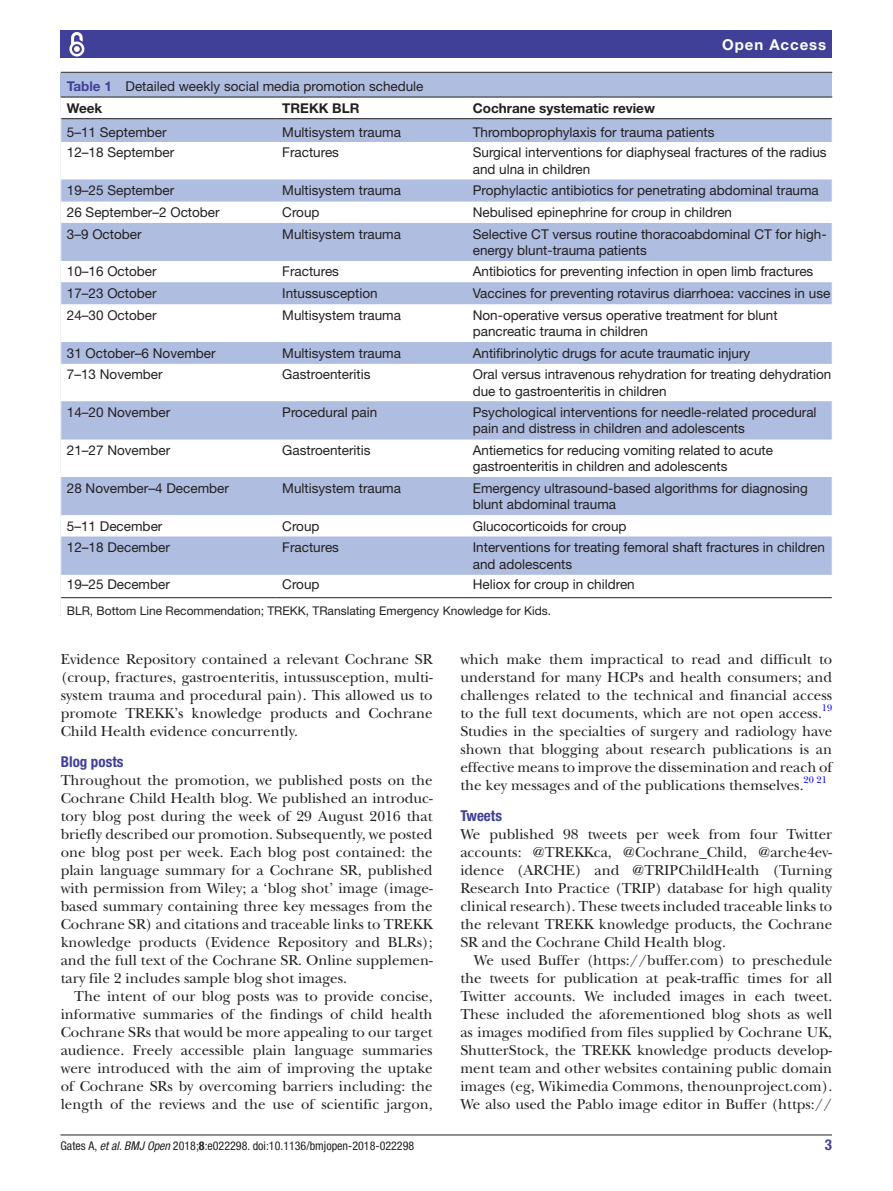
<style>
.page{position:relative;width:893px;height:1191px;background:#fff}
.page>*{position:absolute;margin:0;border:0;box-sizing:border-box;transform-origin:0 0}
.t1{font:15px/18px "New Baskerville";color:#231f20;text-align:justify}
.t2{font:700 condensed 15px "Helvetica Neue LT Std";color:#414099}
.t3{font:700 15px "Helvetica Neue LT Std";letter-spacing:.065em;color:#fff}
.t4{font:13.5px/16.2px "Helvetica Neue LT Std";color:#231f20}
.t5{font:700 13.5px "Helvetica Neue LT Std";color:#231f20}
.t6{font:12px "Helvetica Neue LT Std";color:#231f20}
.t7{font:condensed 12px "Helvetica Neue LT Std";color:#231f20}
.t8{font:9.9px "New Baskerville";color:#00f}
.s1{font-weight:700;color:#414099}
.s2{font-weight:700}
.s3{font-style:italic}
</style>
<div class="page">
<hr style="left:61px;top:1134px;width:771px;height:1px;background:#231f20">
<div style="left:61px;top:31px;width:771px;height:27px;background:#414099"></div>
<svg style="left:69px;top:32px;width:16px;height:25px"></svg>
<div style="left:61px;top:73px;width:771px;height:542px;background:#afbde1"></div>
<hr style="left:61px;top:72px;width:771px;height:1px;background:#231f20">
<div style="left:61px;top:98px;width:771px;height:516px;background:#fff"></div>
<svg style="left:61px;top:119px;width:771px;height:455px"></svg>
<hr style="left:61px;top:97px;width:215px;height:1px;background:#231f20">
<hr style="left:61px;top:118px;width:215px;height:1px;background:#231f20">
<hr style="left:276px;top:97px;width:191px;height:1px;background:#231f20">
<hr style="left:276px;top:118px;width:191px;height:1px;background:#231f20">
<hr style="left:467px;top:97px;width:365px;height:1px;background:#231f20">
<hr style="left:467px;top:118px;width:365px;height:1px;background:#231f20">
<hr style="left:276px;top:597px;width:191px;height:1px;background:#231f20">
<hr style="left:61px;top:597px;width:215px;height:1px;background:#231f20">
<hr style="left:467px;top:597px;width:365px;height:1px;background:#231f20">
<svg style="left:60px;top:97px;width:1px;height:45px"></svg>
<svg style="left:60px;top:180px;width:1px;height:43px"></svg>
<svg style="left:60px;top:261px;width:1px;height:43px"></svg>
<svg style="left:60px;top:342px;width:1px;height:22px"></svg>
<svg style="left:60px;top:515px;width:1px;height:21px"></svg>
<svg style="left:60px;top:574px;width:1px;height:41px"></svg>
<hr style="left:61px;top:614px;width:771px;height:2px;background:#fff">
<p class="t4" style="left:67px;top:75px;width:358px;line-height:22px"><span class="s1">Table 1</span> Detailed weekly social media promotion schedule<br><span class="s2">Week</span></p>
<p class="t5" style="left:282px;top:99px;width:79px">TREKK BLR</p>
<p class="t5" style="left:473px;top:99px;width:184px">Cochrane systematic review</p>
<p class="t3" style="left:722px;top:35px;width:106px">Open Access</p>
<p class="t4" style="left:67px;top:124px;width:101px">5–11 September</p>
<p class="t4" style="left:282px;top:124px;width:120px">Multisystem trauma</p>
<p class="t4" style="left:473px;top:124px;width:243px">Thromboprophylaxis for trauma patients</p>
<p class="t4" style="left:67px;top:144px;width:109px">12–18 September</p>
<p class="t4" style="left:282px;top:144px;width:58px">Fractures</p>
<p class="t4" style="left:473px;top:144px;width:355px">Surgical interventions for diaphyseal fractures of the radius and ulna in children</p>
<p class="t4" style="left:67px;top:182px;width:109px">19–25 September</p>
<p class="t4" style="left:282px;top:182px;width:120px">Multisystem trauma</p>
<p class="t4" style="left:473px;top:182px;width:348px">Prophylactic antibiotics for penetrating abdominal trauma</p>
<p class="t4" style="left:67px;top:204px;width:154px">26 September–2 October</p>
<p class="t4" style="left:282px;top:204px;width:39px">Croup</p>
<p class="t4" style="left:473px;top:204px;width:261px">Nebulised epinephrine for croup in children</p>
<p class="t4" style="left:67px;top:225px;width:76px">3–9 October</p>
<p class="t4" style="left:282px;top:225px;width:120px">Multisystem trauma</p>
<p class="t4" style="left:473px;top:225px;width:355px">Selective CT versus routine thoracoabdominal CT for high&shy;energy blunt-trauma patients</p>
<p class="t4" style="left:67px;top:263px;width:91px">10–16 October</p>
<p class="t4" style="left:282px;top:263px;width:58px">Fractures</p>
<p class="t4" style="left:473px;top:263px;width:342px">Antibiotics for preventing infection in open limb fractures</p>
<p class="t4" style="left:67px;top:285px;width:91px">17–23 October</p>
<p class="t4" style="left:282px;top:285px;width:97px">Intussusception</p>
<p class="t4" style="left:473px;top:285px;width:359px">Vaccines for preventing rotavirus diarrhoea: vaccines in use</p>
<p class="t4" style="left:67px;top:307px;width:91px">24–30 October</p>
<p class="t4" style="left:282px;top:307px;width:120px">Multisystem trauma</p>
<p class="t4" style="left:473px;top:307px;width:306px">Non-operative versus operative treatment for blunt pancreatic trauma in children</p>
<p class="t4" style="left:67px;top:344px;width:150px">31 October–6 November</p>
<p class="t4" style="left:282px;top:344px;width:120px">Multisystem trauma</p>
<p class="t4" style="left:473px;top:344px;width:279px">Antifibrinolytic drugs for acute traumatic injury</p>
<p class="t4" style="left:67px;top:366px;width:97px">7–13 November</p>
<p class="t4" style="left:282px;top:366px;width:90px">Gastroenteritis</p>
<p class="t4" style="left:473px;top:366px;width:360px">Oral versus intravenous rehydration for treating dehydration due to gastroenteritis in children</p>
<p class="t4" style="left:67px;top:404px;width:105px">14–20 November</p>
<p class="t4" style="left:282px;top:404px;width:97px">Procedural pain</p>
<p class="t4" style="left:473px;top:404px;width:345px">Psychological interventions for needle-related procedural pain and distress in children and adolescents</p>
<p class="t4" style="left:67px;top:442px;width:105px">21–27 November</p>
<p class="t4" style="left:282px;top:442px;width:90px">Gastroenteritis</p>
<p class="t4" style="left:473px;top:442px;width:302px">Antiemetics for reducing vomiting related to acute gastroenteritis in children and adolescents</p>
<p class="t4" style="left:67px;top:480px;width:164px">28 November–4 December</p>
<p class="t4" style="left:282px;top:480px;width:120px">Multisystem trauma</p>
<p class="t4" style="left:473px;top:480px;width:336px">Emergency ultrasound-based algorithms for diagnosing blunt abdominal trauma</p>
<p class="t4" style="left:67px;top:517px;width:97px">5–11 December</p>
<p class="t4" style="left:282px;top:517px;width:39px">Croup</p>
<p class="t4" style="left:473px;top:517px;width:155px">Glucocorticoids for croup</p>
<p class="t4" style="left:67px;top:539px;width:105px">12–18 December</p>
<p class="t4" style="left:282px;top:539px;width:58px">Fractures</p>
<p class="t4" style="left:473px;top:539px;width:354px">Interventions for treating femoral shaft fractures in children and adolescents</p>
<p class="t4" style="left:67px;top:575px;width:105px">19–25 December</p>
<p class="t4" style="left:282px;top:575px;width:39px">Croup</p>
<p class="t4" style="left:473px;top:575px;width:164px">Heliox for croup in children</p>
<p class="t6" style="left:67px;top:604px;width:486px">BLR, Bottom Line Recommendation; TREKK, TRanslating Emergency Knowledge for Kids.</p>
<p class="t1" style="left:61px;top:650px;width:373px">Evidence Repository contained a relevant Cochrane SR (croup, fractures, gastroenteritis, intussusception, multi&shy;system trauma and procedural pain). This allowed us to promote TREKK’s knowledge products and Cochrane Child Health evidence concurrently.</p>
<p class="t2" style="left:61px;top:753px;width:64px">Blog posts</p>
<p class="t1" style="left:61px;top:771px;width:373px">Throughout the promotion, we published posts on the Cochrane Child Health blog. We published an introduc&shy;tory blog post during the week of 29 August 2016 that briefly described our promotion. Subsequently, we posted one blog post per week. Each blog post contained: the plain language summary for a Cochrane SR, published with permission from Wiley; a ‘blog shot’ image (image&shy;based summary containing three key messages from the Cochrane SR) and citations and traceable links to TREKK knowledge products (Evidence Repository and BLRs); and the full text of the Cochrane SR. Online supplemen&shy;tary file 2 includes sample blog shot images.</p>
<p class="t1" style="left:61px;top:987px;width:373px;text-indent:14px">The intent of our blog posts was to provide concise, informative summaries of the findings of child health Cochrane SRs that would be more appealing to our target audience. Freely accessible plain language summaries were introduced with the aim of improving the uptake of Cochrane SRs by overcoming barriers including: the length of the reviews and the use of scientific jargon,</p>
<p class="t1" style="left:460px;top:650px;width:373px">which make them impractical to read and difficult to understand for many HCPs and health consumers; and challenges related to the technical and financial access to the full text documents, which are not open access.</p>
<p class="t8" style="left:822px;top:702px;width:12px">19</p>
<p class="t1" style="left:460px;top:722px;width:373px">Studies in the specialties of surgery and radiology have shown that blogging about research publications is an effective means to improve the dissemination and reach of the key messages and of the publications themselves.</p>
<p class="t8" style="left:804px;top:774px;width:25px">20 21</p>
<p class="t2" style="left:460px;top:807px;width:43px">Tweets</p>
<p class="t1" style="left:460px;top:825px;width:373px">We published 98 tweets per week from four Twitter accounts: @TREKKca, @Cochrane_Child, @arche4ev&shy;idence (ARCHE) and @TRIPChildHealth (Turning Research Into Practice (TRIP) database for high quality clinical research). These tweets included traceable links to the relevant TREKK knowledge products, the Cochrane SR and the Cochrane Child Health blog.</p>
<p class="t1" style="left:460px;top:951px;width:373px;text-indent:14px">We used Buffer (https://buffer.com) to preschedule the tweets for publication at peak-traffic times for all Twitter accounts. We included images in each tweet.<br>These included the aforementioned blog shots as well as images modified from files supplied by Cochrane UK, ShutterStock, the TREKK knowledge products develop&shy;ment team and other websites containing public domain images (eg, Wikimedia Commons, thenounproject.com).<br>We also used the Pablo image editor in Buffer (https://</p>
<p class="t7" style="left:61px;top:1138px;width:355px">Gates A, <span class="s3">et al</span>. <span class="s3">BMJ Open</span> 2018;<span class="s2">8</span>:e022298. doi:10.1136/bmjopen-2018-022298</p>
<p class="t2" style="left:825px;top:1135px;width:9px">3</p>
</div>
